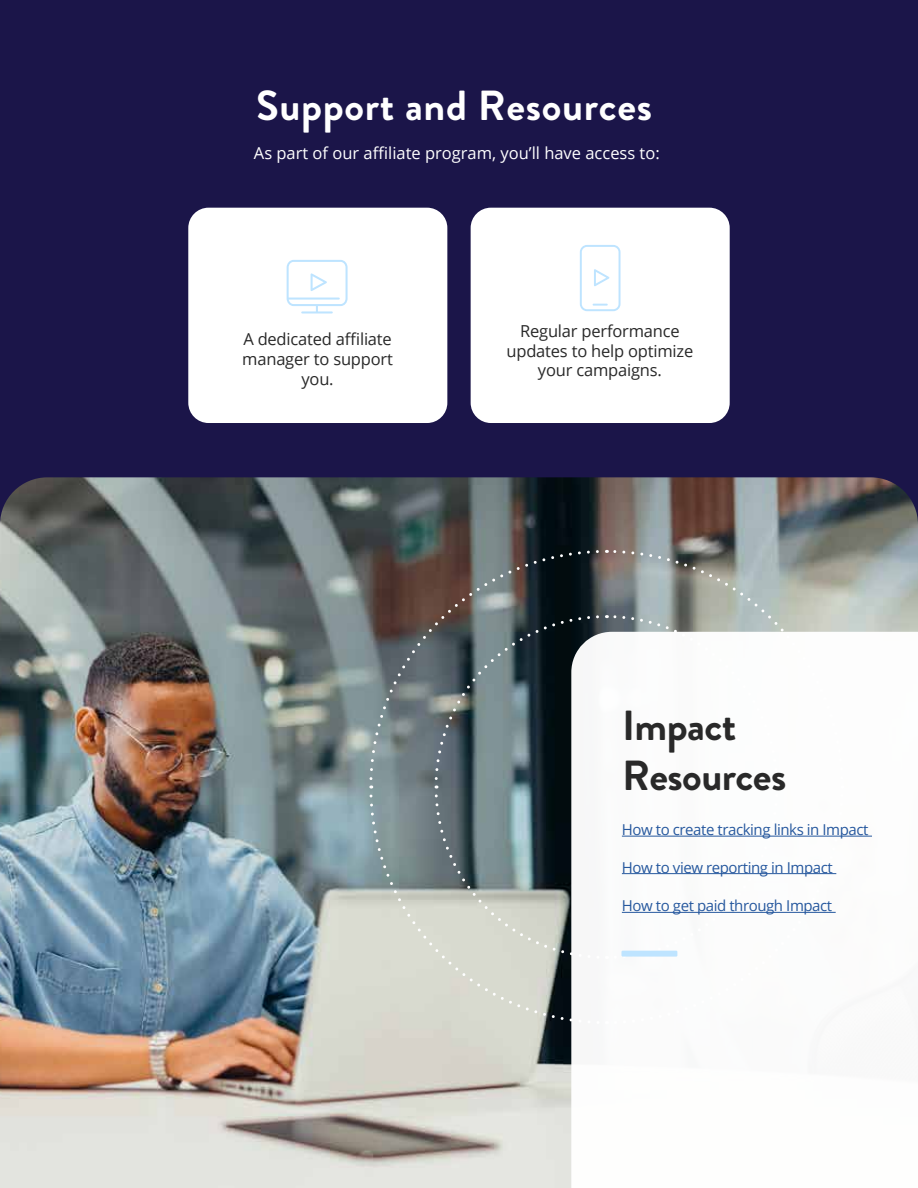
<style>
.page{position:relative;width:918px;height:1188px;background:#fff}
.page>*{position:absolute;margin:0;border:0;box-sizing:border-box;transform-origin:0 0}
.t1{font:700 42px "Brandon Grotesque";letter-spacing:.015em;color:#fff}
.t2{font:700 42px/50.4px "Brandon Grotesque";letter-spacing:-.015em;color:#292929}
.t3{font:16.5px/19.8px "Open Sans";letter-spacing:-.01em;color:#292929;text-align:center}
.t4{font:16.5px "Open Sans";color:#fff}
.t5{font:15px "Open Sans";letter-spacing:-.03em;color:#26589e}
</style>
<div class="page">
<div style="left:0;top:0;width:918px;height:594px;background:#1b1549"></div>
<img style="left:0;top:477px;width:918px;height:711px">
<svg style="left:608px;top:548px;width:237px;height:84px;background:#9da29d"></svg>
<svg style="left:368px;top:548px;width:233px;height:238px;background:#585959"></svg>
<svg style="left:368px;top:793px;width:203px;height:233px;background:#b4bab4"></svg>
<svg style="left:433px;top:614px;width:347px;height:346px;background:#697577"></svg>
<svg style="left:571px;top:632px;width:347px;height:556px"></svg>
<div style="left:621px;top:951px;width:56px;height:6px;background:#bee4ff"></div>
<div style="left:471px;top:208px;width:259px;height:215px;background:#fff;border-radius:20px"></div>
<svg style="left:580px;top:245px;width:41px;height:66px"></svg>
<div style="left:188px;top:208px;width:259px;height:215px;background:#fff;border-radius:20px"></div>
<svg style="left:287px;top:260px;width:61px;height:53px"></svg>
<hr style="left:622px;top:836px;width:250px;height:1px;background:#26589e">
<hr style="left:622px;top:873px;width:214px;height:1px;background:#26589e">
<hr style="left:622px;top:912px;width:214px;height:1px;background:#26589e">
<h1 class="t1" style="left:256px;top:90px;width:398px">Support and Resources</h1>
<p class="t4" style="left:254px;top:142px;width:407px">As part of our affiliate program, you’ll have access to:</p>
<p class="t3" style="left:242px;top:329px;width:152px">A dedicated affiliate manager to support you.</p>
<p class="t3" style="left:507px;top:320px;width:188px">Regular performance updates to help optimize your campaigns.</p>
<h1 class="t2" style="left:622px;top:706px;width:166px">Impact<br>Resources</h1>
<p class="t5" style="left:622px;top:819px;width:248px">How to create tracking links in Impact</p>
<p class="t5" style="left:622px;top:857px;width:212px">How to view reporting in Impact</p>
<p class="t5" style="left:622px;top:896px;width:212px">How to get paid through Impact</p>
</div>
